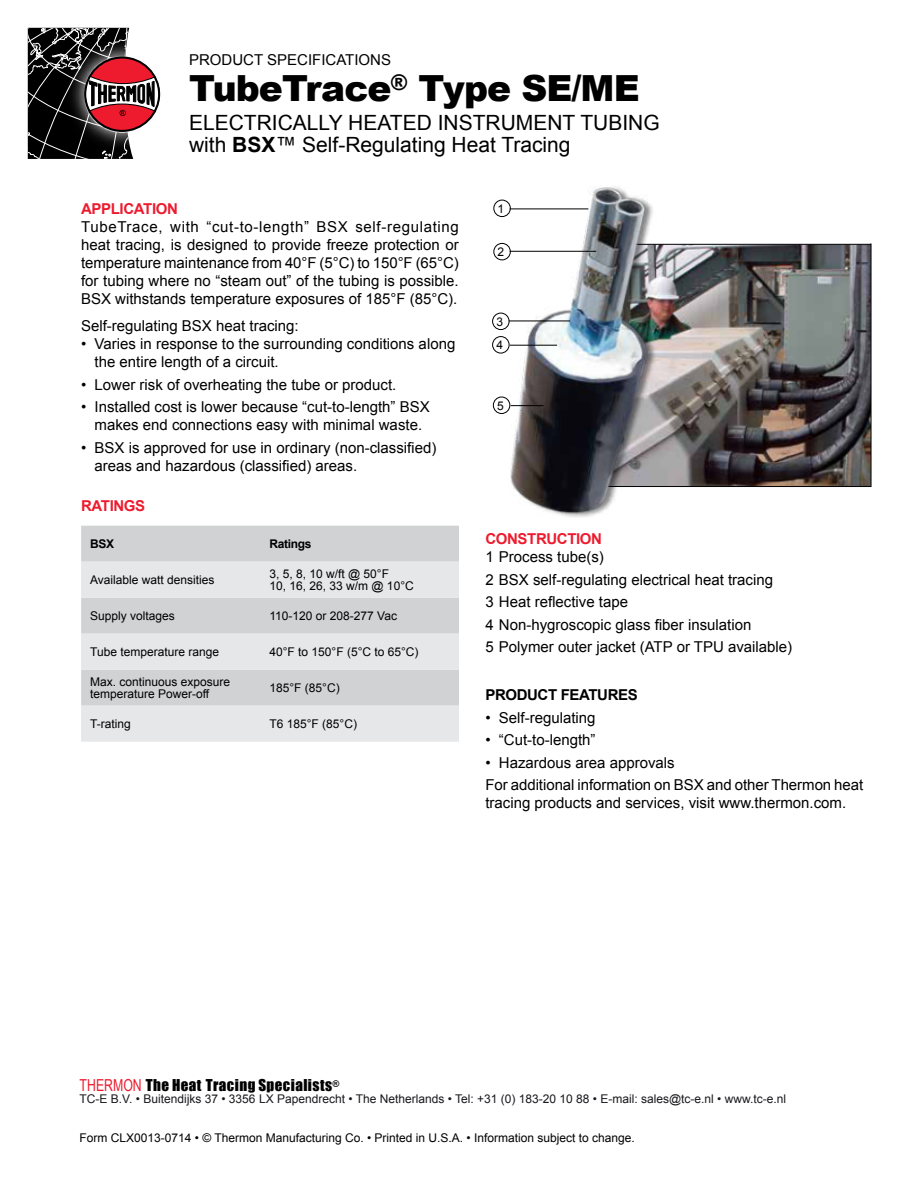
<style>
.page{position:relative;width:918px;height:1188px;background:#fff}
.page>*{position:absolute;margin:0;border:0;box-sizing:border-box;transform-origin:0 0}
.t1{font:900 36px "Arial";letter-spacing:-.025em;color:#000}
.t2{font:21px/22.5px "Arial";color:#000}
.t3{font:15px/18px "Arial";color:#000}
.t4{font:15px "Impact";letter-spacing:.03em;color:#000}
.t5{font:700 15px "Arial";letter-spacing:-.025em;color:#ed1b2e}
.t6{font:700 15px "Arial";letter-spacing:-.025em;color:#000}
.t7{font:12px/12px "Arial";color:#000}
.t8{font:12px "Arial";color:#19171b}
.t9{font:700 12px "Arial";letter-spacing:-.025em;color:#000}
.s1{font-weight:700}
.s2{font-family:"Arial Narrow";font-size:16.5px;color:#ed1b2e}
</style>
<div class="page">
<svg style="left:28px;top:28px;width:132px;height:131px"></svg>
<div style="left:84px;top:56px;width:76px;height:76px;border:2px solid #000;border-radius:50%"></div>
<img style="left:702px;top:243px;width:170px;height:244px">
<img style="left:492px;top:186px;width:210px;height:331px">
<svg style="left:511px;top:208px;width:78px;height:2px"></svg>
<svg style="left:509px;top:344px;width:49px;height:2px"></svg>
<svg style="left:510px;top:405px;width:34px;height:1px"></svg>
<svg style="left:509px;top:320px;width:62px;height:2px"></svg>
<svg style="left:511px;top:251px;width:86px;height:1px"></svg>
<div style="left:493px;top:200px;width:18px;height:17px;border:1px solid #000;border-radius:50%"></div>
<div style="left:493px;top:243px;width:18px;height:17px;border:1px solid #000;border-radius:50%"></div>
<div style="left:492px;top:313px;width:17px;height:17px;border:1px solid #000;border-radius:50%"></div>
<div style="left:492px;top:336px;width:17px;height:17px;border:1px solid #000;border-radius:50%"></div>
<div style="left:493px;top:397px;width:17px;height:17px;border:1px solid #000;border-radius:50%"></div>
<div style="left:81px;top:526px;width:378px;height:36px;background:#d1d2d4"></div>
<svg style="left:81px;top:562px;width:378px;height:180px;background:#dddee0"></svg>
<p class="t3" style="left:189px;top:51px;width:203px">PRODUCT SPECIFICATIONS</p>
<h1 class="t1" style="left:189px;top:61px;width:452px">TubeTrace<sup>®</sup> Type SE/ME</h1>
<h2 class="t2" style="left:189px;top:111px;width:472px">ELECTRICALLY HEATED INSTRUMENT TUBING with <span class="s1">BSX</span>™ Self-Regulating Heat Tracing</h2>
<p class="t5" style="left:81px;top:201px;width:98px">APPLICATION</p>
<p class="t3" style="left:81px;top:218px;width:379px;text-align:justify">TubeTrace, with “cut-to-length” BSX self-regulating heat tracing, is designed to provide freeze protection or temperature maintenance from 40°F (5°C) to 150°F (65°C) for tubing where no “steam out” of the tubing is possible.<br>BSX withstands temperature exposures of 185°F (85°C).</p>
<p class="t3" style="left:81px;top:317px;width:219px">Self-regulating BSX heat tracing:</p>
<p class="t3" style="left:95px;top:335px;width:362px;text-indent:-14px">• Varies in response to the surrounding conditions along the entire length of a circuit.</p>
<p class="t3" style="left:81px;top:376px;width:317px">• Lower risk of overheating the tube or product.</p>
<p class="t3" style="left:81px;top:398px;width:350px;text-align:center">• Installed cost is lower because “cut-to-length” BSX makes end connections easy with minimal waste.</p>
<p class="t3" style="left:95px;top:439px;width:343px;text-indent:-14px">• BSX is approved for use in ordinary (non-classified) areas and hazardous (classified) areas.</p>
<p class="t5" style="left:81px;top:498px;width:66px">RATINGS</p>
<p class="t9" style="left:90px;top:537px;width:26px">BSX</p>
<p class="t9" style="left:269px;top:537px;width:44px">Ratings</p>
<p class="t7" style="left:90px;top:574px;width:126px">Available watt densities</p>
<p class="t7" style="left:269px;top:568px;width:146px">3, 5, 8, 10 w/ft @ 50°F<br>10, 16, 26, 33 w/m @ 10°C</p>
<p class="t7" style="left:90px;top:610px;width:86px">Supply voltages</p>
<p class="t7" style="left:269px;top:610px;width:129px">110-120 or 208-277 Vac</p>
<p class="t7" style="left:90px;top:646px;width:130px">Tube temperature range</p>
<p class="t7" style="left:269px;top:646px;width:151px">40°F to 150°F (5°C to 65°C)</p>
<p class="t7" style="left:90px;top:676px;width:142px">Max. continuous exposure temperature Power-off</p>
<p class="t7" style="left:269px;top:682px;width:72px">185°F (85°C)</p>
<p class="t7" style="left:90px;top:718px;width:42px">T-rating</p>
<p class="t7" style="left:269px;top:718px;width:89px">T6 185°F (85°C)</p>
<p class="t7" style="left:498px;top:203px;width:8px">1</p>
<p class="t7" style="left:498px;top:246px;width:8px">2</p>
<p class="t7" style="left:496px;top:310px;width:8px;line-height:23.5px">3<br>4</p>
<p class="t7" style="left:497px;top:399px;width:8px">5</p>
<p class="t5" style="left:485px;top:531px;width:118px">CONSTRUCTION</p>
<p class="t3" style="left:485px;top:546px;width:308px;line-height:22.5px">1 Process tube(s)<br>2 BSX self-regulating electrical heat tracing<br>3 Heat reflective tape<br>4 Non-hygroscopic glass fiber insulation<br>5 Polymer outer jacket (ATP or TPU available)</p>
<p class="t6" style="left:485px;top:686px;width:154px">PRODUCT FEATURES</p>
<p class="t3" style="left:485px;top:708px;width:112px">• Self-regulating</p>
<p class="t3" style="left:485px;top:731px;width:112px">• “Cut-to-length”</p>
<p class="t3" style="left:485px;top:751px;width:380px;line-height:22.5px">• Hazardous area approvals<br>For additional information on BSX and other Thermon heat</p>
<p class="t3" style="left:485px;top:794px;width:362px">tracing products and services, visit www.thermon.com.</p>
<p class="t4" style="left:80px;top:1076px;width:261px"><span class="s2">THERMON</span> The Heat Tracing Specialists<sup>®</sup></p>
<p class="t8" style="left:80px;top:1092px;width:708px">TC-E B.V. • Buitendĳks 37 • 3356 LX Papendrecht • The Netherlands • Tel: +31 (0) 183-20 10 88 • E-mail: sales@tc-e.nl • www.tc-e.nl</p>
<p class="t7" style="left:80px;top:1132px;width:557px">Form CLX0013-0714 • © Thermon Manufacturing Co. • Printed in U.S.A. • Information subject to change.</p>
</div>
